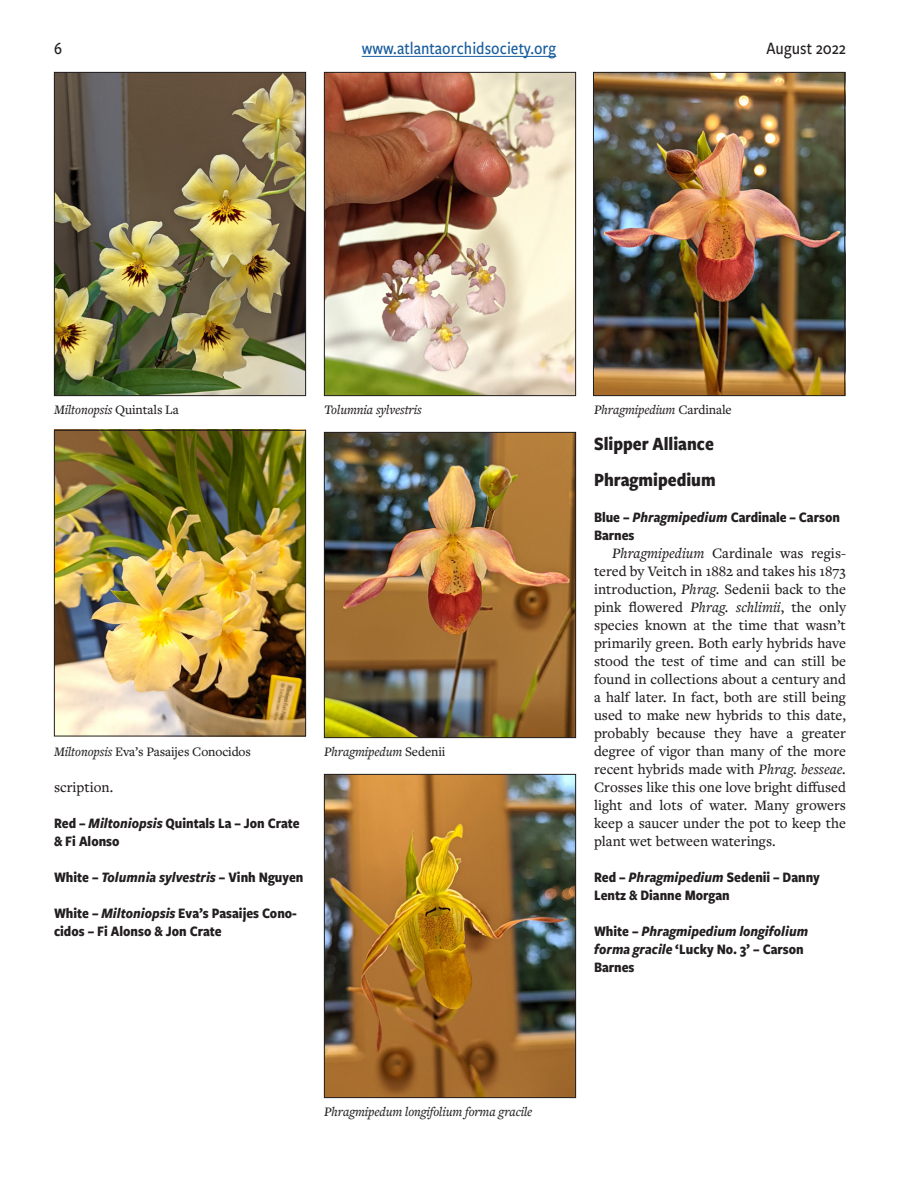
<style>
.page{position:relative;width:918px;height:1188px;background:#fff}
.page>*{position:absolute;margin:0;border:0;box-sizing:border-box;transform-origin:0 0}
.class{font:700 19.5px "Freight Sans Cnd Pro";color:#231f20}
.t1{font:500 18px "Freight Sans Cnd Pro";color:#175d9e}
.t2{font:500 18px "Freight Sans Cnd Pro";color:#231f20}
.text{font:500 15px/18px "Freight Text Pro";color:#231f20;text-align:justify}
.ribbon_title{font:700 15px/18px "Freight Sans Cnd Pro";color:#231f20}
.ribbon_title-2{font:italic 700 15px/18px "Freight Sans Cnd Pro";color:#231f20}
.t3{font:italic 500 13.5px "Freight Text Pro";letter-spacing:-.01em;color:#231f20}
.t4{font:500 13.5px "Freight Text Pro";letter-spacing:-.01em;color:#231f20}
.s1{font-style:normal}
.s2{font-style:italic}
</style>
<div class="page">
<hr style="left:362px;top:56px;width:194px;height:1px;background:#175d9e">
<img style="left:326px;top:74px;width:248px;height:320px">
<div style="left:324px;top:72px;width:252px;height:324px;border:1px solid #231f20"></div>
<img style="left:56px;top:432px;width:248px;height:302px">
<div style="left:54px;top:430px;width:252px;height:306px;border:1px solid #231f20"></div>
<img style="left:326px;top:434px;width:248px;height:302px">
<div style="left:324px;top:432px;width:252px;height:306px;border:1px solid #231f20"></div>
<img style="left:326px;top:776px;width:248px;height:320px">
<div style="left:324px;top:774px;width:252px;height:324px;border:1px solid #231f20"></div>
<img style="left:56px;top:74px;width:248px;height:320px">
<div style="left:54px;top:72px;width:252px;height:324px;border:1px solid #231f20"></div>
<img style="left:595px;top:74px;width:248px;height:320px">
<div style="left:593px;top:72px;width:252px;height:324px;border:1px solid #231f20"></div>
<p class="t2" style="left:54px;top:36px;width:9px">6</p>
<p class="t1" style="left:362px;top:36px;width:196px">www.atlantaorchidsociety.org</p>
<p class="t2" style="left:767px;top:36px;width:81px">August 2022</p>
<p class="t3" style="left:54px;top:401px;width:126px">Miltonopsis <span class="s1">Quintals La</span></p>
<p class="t3" style="left:324px;top:401px;width:99px">Tolumnia sylvestris</p>
<p class="t3" style="left:594px;top:401px;width:139px">Phragmipedium <span class="s1">Cardinale</span></p>
<p class="t4" style="left:54px;top:743px;width:198px"><span class="s2">Miltonopsis</span> Eva’s Pasaijes Conocidos</p>
<p class="t3" style="left:324px;top:743px;width:123px">Phragmipedum <span class="s1">Sedenii</span></p>
<p class="text" style="left:54px;top:778px;width:61px">scription.</p>
<p class="ribbon_title" style="left:54px;top:814px;width:247px">Red – <span class="s2">Miltoniopsis</span> Quintals La – Jon Crate &amp; Fi Alonso</p>
<p class="ribbon_title-2" style="left:54px;top:867px;width:251px"><span class="s1">White –</span> Tolumnia sylvestris <span class="s1">– Vinh Nguyen</span></p>
<p class="ribbon_title" style="left:54px;top:904px;width:244px">White – <span class="s2">Miltoniopsis</span> Eva’s Pasaijes Cono&shy;cidos – Fi Alonso &amp; Jon Crate</p>
<p class="t3" style="left:324px;top:1103px;width:210px">Phragmipedum longifolium forma gracile</p>
<p class="class" style="left:594px;top:430px;width:121px">Slipper Alliance</p>
<p class="class" style="left:594px;top:466px;width:123px">Phragmipedium</p>
<p class="ribbon_title" style="left:594px;top:508px;width:248px">Blue – <span class="s2">Phragmipedium</span> Cardinale – Carson<br>Barnes</p>
<p class="text" style="left:594px;top:544px;width:254px;text-indent:18px"><span class="s2">Phragmipedium</span> Cardinale was regis&shy;tered by Veitch in 1882 and takes his 1873 introduction, <span class="s2">Phrag.</span> Sedenii back to the pink flowered <span class="s2">Phrag. schlimii</span>, the only species known at the time that wasn’t primarily green. Both early hybrids have stood the test of time and can still be found in collections about a century and a half later. In fact, both are still being used to make new hybrids to this date, probably because they have a greater degree of vigor than many of the more recent hybrids made with <span class="s2">Phrag. besseae.<br></span>Crosses like this one love bright diffused light and lots of water. Many growers keep a saucer under the pot to keep the plant wet between waterings.</p>
<p class="ribbon_title" style="left:594px;top:868px;width:227px">Red – <span class="s2">Phragmipedium</span> Sedenii – Danny<br>Lentz &amp; Dianne Morgan</p>
<p class="ribbon_title-2" style="left:594px;top:921px;width:216px"><span class="s1">White –</span> Phragmipedium longifolium forma gracile <span class="s1">‘Lucky No. 3’ – Carson<br>Barnes</span></p>
</div>
